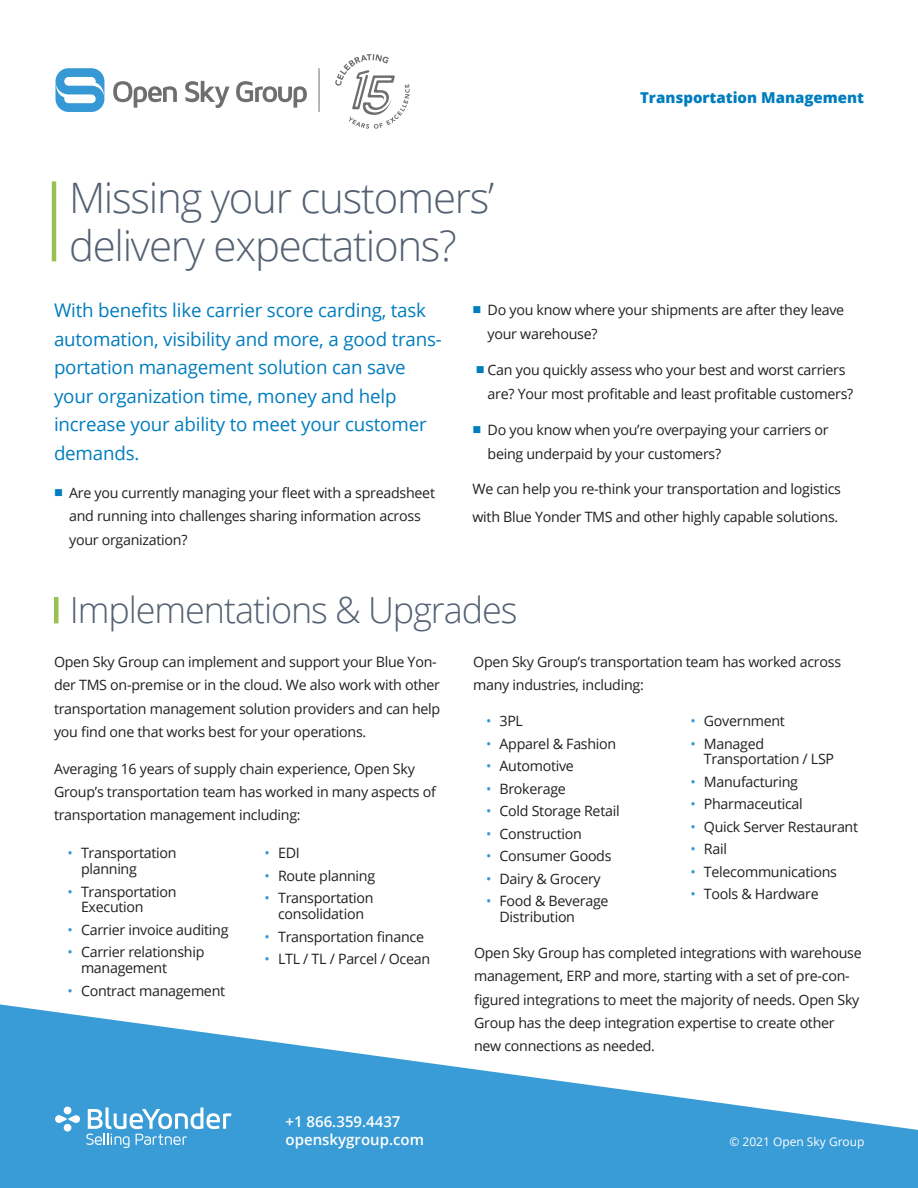
<style>
.page{position:relative;width:918px;height:1188px;background:#fff}
.page>*{position:absolute;margin:0;border:0;box-sizing:border-box;transform-origin:0 0}
.t1{font:300 42px "Open Sans";letter-spacing:-.03em;color:#546172}
.t2{font:300 36px "Open Sans";letter-spacing:-.03em;color:#546172}
.t3{font:18.75px/28.5px "Open Sans";letter-spacing:-.01em;color:#007dbe}
.t4{font:600 15px "Open Sans";color:#fff}
.t5{font:800 15px "Open Sans";color:#007dbe}
.t6{font:14.25px/23.2px "Open Sans";letter-spacing:-.02em;color:#231f20}
.t7{font:12px "Open Sans";color:#fff}
.s1{color:#3698d4}
</style>
<div class="page">
<svg style="left:56px;top:68px;width:48px;height:44px"></svg>
<svg style="left:113px;top:81px;width:64px;height:27px"></svg>
<svg style="left:185px;top:81px;width:44px;height:27px"></svg>
<svg style="left:236px;top:81px;width:71px;height:27px"></svg>
<hr style="left:319px;top:68px;width:1px;height:44px;background:#6d6e70">
<svg style="left:335px;top:54px;width:75px;height:75px"></svg>
<svg style="left:0;top:1004px;width:918px;height:184px;fill:#399cd6"></svg>
<hr style="left:52px;top:181px;width:4px;height:80px;background:#9ac052">
<div style="left:54px;top:597px;width:5px;height:26px;background:#9ac052"></div>
<svg style="left:55px;top:1107px;width:177px;height:41px"></svg>
<p class="t5" style="left:640px;top:86px;width:225px">Transportation Management</p>
<p class="t1" style="left:69px;top:169px;width:427px">Missing your customers’</p>
<p class="t1" style="left:69px;top:217px;width:389px">delivery expectations?</p>
<p class="t3" style="left:54px;top:296px;width:389px">With benefits like carrier score carding, task automation, visibility and more, a good trans&shy;portation management solution can save your organization time, money and help increase your ability to meet your customer demands.</p>
<p class="t6" style="left:69px;top:481px;width:367px">Are you currently managing your fleet with a spreadsheet and running into challenges sharing information across your organization?</p>
<p class="t6" style="left:488px;top:298px;width:358px">Do you know where your shipments are after they leave your warehouse?</p>
<p class="t6" style="left:488px;top:358px;width:367px">Can you quickly assess who your best and worst carriers are? Your most profitable and least profitable customers?</p>
<p class="t6" style="left:488px;top:418px;width:343px">Do you know when you’re overpaying your carriers or being underpaid by your customers?</p>
<p class="t6" style="left:472px;top:474px;width:370px;line-height:28.5px">We can help you re-think your transportation and logistics with Blue Yonder TMS and other highly capable solutions.</p>
<p class="t2" style="left:70px;top:586px;width:449px">Implementations &amp; Upgrades</p>
<p class="t6" style="left:54px;top:650px;width:388px">Open Sky Group can implement and support your Blue Yon&shy;der TMS on-premise or in the cloud. We also work with other transportation management solution providers and can help you find one that works best for your operations.</p>
<p class="t6" style="left:54px;top:756px;width:383px">Averaging 16 years of supply chain experience, Open Sky<br>Group’s transportation team has worked in many aspects of transportation management including:</p>
<p class="t6" style="left:81px;top:845px;width:97px;line-height:15.8px;text-indent:-14px"><span class="s1">•</span> Transportation planning</p>
<p class="t6" style="left:81px;top:883px;width:97px;line-height:15.8px;text-indent:-14px"><span class="s1">•</span> Transportation<br>Execution</p>
<p class="t6" style="left:68px;top:918px;width:163px"><span class="s1">•</span> Carrier invoice auditing</p>
<p class="t6" style="left:81px;top:944px;width:125px;line-height:15.8px;text-indent:-14px"><span class="s1">•</span> Carrier relationship management</p>
<p class="t6" style="left:68px;top:979px;width:159px"><span class="s1">•</span> Contract management</p>
<p class="t6" style="left:265px;top:841px;width:37px"><span class="s1">•</span> EDI</p>
<p class="t6" style="left:265px;top:864px;width:112px"><span class="s1">•</span> Route planning</p>
<p class="t6" style="left:265px;top:890px;width:111px;line-height:15.8px;text-align:center"><span class="s1">•</span> Transportation consolidation</p>
<p class="t6" style="left:265px;top:925px;width:161px"><span class="s1">•</span> Transportation finance</p>
<p class="t6" style="left:265px;top:947px;width:167px"><span class="s1">•</span> LTL / TL / Parcel / Ocean</p>
<p class="t4" style="left:286px;top:1111px;width:116px">+1 866.359.4437</p>
<p class="t4" style="left:286px;top:1129px;width:140px">openskygroup.com</p>
<p class="t6" style="left:473px;top:650px;width:369px">Open Sky Group’s transportation team has worked across many industries, including:</p>
<p class="t6" style="left:486px;top:709px;width:39px"><span class="s1">•</span> 3PL</p>
<p class="t6" style="left:486px;top:732px;width:132px"><span class="s1">•</span> Apparel &amp; Fashion</p>
<p class="t6" style="left:486px;top:754px;width:89px"><span class="s1">•</span> Automotive</p>
<p class="t6" style="left:486px;top:777px;width:81px"><span class="s1">•</span> Brokerage</p>
<p class="t6" style="left:486px;top:799px;width:135px"><span class="s1">•</span> Cold Storage Retail</p>
<p class="t6" style="left:486px;top:822px;width:97px"><span class="s1">•</span> Construction</p>
<p class="t6" style="left:486px;top:844px;width:127px"><span class="s1">•</span> Consumer Goods</p>
<p class="t6" style="left:486px;top:867px;width:116px"><span class="s1">•</span> Dairy &amp; Grocery</p>
<p class="t6" style="left:500px;top:893px;width:111px;line-height:15.8px;text-indent:-14px"><span class="s1">•</span> Food &amp; Beverage<br>Distribution</p>
<p class="t6" style="left:690px;top:709px;width:96px"><span class="s1">•</span> Government</p>
<p class="t6" style="left:704px;top:735px;width:132px;line-height:15.8px;text-indent:-14px"><span class="s1">•</span> Managed<br>Transportation / LSP</p>
<p class="t6" style="left:690px;top:770px;width:109px"><span class="s1">•</span> Manufacturing</p>
<p class="t6" style="left:690px;top:792px;width:114px"><span class="s1">•</span> Pharmaceutical</p>
<p class="t6" style="left:690px;top:815px;width:169px"><span class="s1">•</span> Quick Server Restaurant</p>
<p class="t6" style="left:690px;top:837px;width:38px"><span class="s1">•</span> Rail</p>
<p class="t6" style="left:690px;top:860px;width:148px"><span class="s1">•</span> Telecommunications</p>
<p class="t6" style="left:690px;top:882px;width:130px"><span class="s1">•</span> Tools &amp; Hardware</p>
<p class="t6" style="left:474px;top:941px;width:389px">Open Sky Group has completed integrations with warehouse management, ERP and more, starting with a set of pre-con&shy;figured integrations to meet the majority of needs. Open Sky Group has the deep integration expertise to create other new connections as needed.</p>
<p class="t7" style="left:729px;top:1133px;width:137px">© 2021 Open Sky Group</p>
</div>
